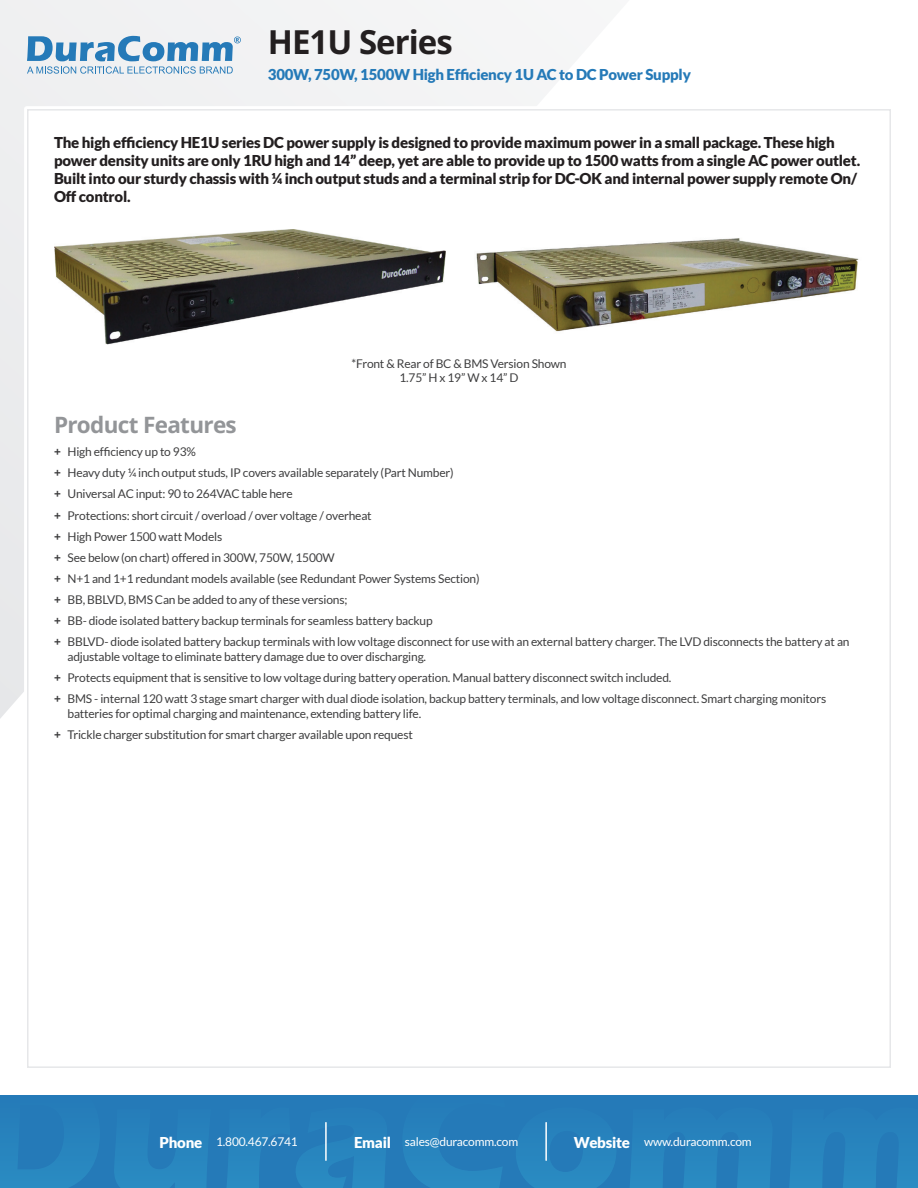
<style>
.page{position:relative;width:918px;height:1188px;background:#fff}
.page>*{position:absolute;margin:0;border:0;box-sizing:border-box;transform-origin:0 0}
.Header_1_-_Dark{font:33px "Open Sans";letter-spacing:-.03em;color:#231f20}
.Header_4_-_Dark{font:22.5px "Open Sans";letter-spacing:-.03em;color:#939598}
.Header_6_-_Dark{font:900 15px/18px "Lato";letter-spacing:-.015em;color:#231f20}
.Header_6_-_Accent_Co{font:900 15px "Lato";letter-spacing:-.015em;color:#257ab8}
.Paragraph_-_Dark_-_8{font:12px/14.4px "Lato";letter-spacing:-.015em;color:#3e3e3f}
.t1{font:12px "Lato";letter-spacing:-.015em;color:#fff}
.s1{font-family:"Open Sans"}
.s2{font-weight:900;font-size:15px}
</style>
<div class="page">
<svg style="left:0;top:0;width:545px;height:719px;fill:#f2f2f3"></svg>
<svg style="left:27px;top:36px;width:214px;height:38px"></svg>
<div style="left:27px;top:109px;width:864px;height:959px;background:#fff;border:2px solid #e6e7e9"></div>
<div style="left:0;top:1095px;width:918px;height:93px;background:#257ab8"></div>
<svg style="left:0;top:1148px;width:98px;height:40px"></svg>
<svg style="left:114px;top:1148px;width:94px;height:40px"></svg>
<svg style="left:227px;top:1148px;width:34px;height:40px"></svg>
<svg style="left:296px;top:1122px;width:90px;height:66px"></svg>
<svg style="left:403px;top:1148px;width:99px;height:40px"></svg>
<svg style="left:516px;top:1122px;width:100px;height:66px"></svg>
<svg style="left:630px;top:1148px;width:141px;height:40px"></svg>
<svg style="left:789px;top:1148px;width:129px;height:40px"></svg>
<hr style="left:325px;top:1123px;width:2px;height:37px;background:#fff">
<hr style="left:545px;top:1123px;width:2px;height:37px;background:#fff">
<img style="left:54px;top:229px;width:392px;height:115px">
<img style="left:476px;top:238px;width:383px;height:94px">
<p class="Header_1_-_Dark" style="left:268px;top:20px;width:186px">HE1U Series</p>
<p class="Header_6_-_Accent_Co" style="left:268px;top:65px;width:425px">300W, 750W, 1500W High Efficiency 1U AC to DC Power Supply</p>
<p class="Header_6_-_Dark" style="left:54px;top:133px;width:808px">The high efficiency HE1U series DC power supply is designed to provide maximum power in a small package. These high power density units are only 1RU high and 14” deep, yet are able to provide up to 1500 watts from a single AC power outlet.<br>Built into our sturdy chassis with ¼ inch output studs and a terminal strip for DC-OK and internal power supply remote On/ Off control.</p>
<p class="Header_4_-_Dark" style="left:54px;top:409px;width:184px">Product Features</p>
<p class="Paragraph_-_Dark_-_8" style="left:351px;top:356px;width:217px;text-align:center">*Front &amp; Rear of BC &amp; BMS Version Shown<br>1.75” H x 19” W x 14” D</p>
<p class="Paragraph_-_Dark_-_8" style="left:54px;top:444px;width:143px"><span class="s1">+</span> High efficiency up to 93%</p>
<p class="Paragraph_-_Dark_-_8" style="left:54px;top:466px;width:401px"><span class="s1">+</span> Heavy duty ¼ inch output studs, IP covers available separately (Part Number)</p>
<p class="Paragraph_-_Dark_-_8" style="left:54px;top:487px;width:240px"><span class="s1">+</span> Universal AC input: 90 to 264VAC table here</p>
<p class="Paragraph_-_Dark_-_8" style="left:54px;top:508px;width:319px"><span class="s1">+</span> Protections: short circuit / overload / over voltage / overheat</p>
<p class="Paragraph_-_Dark_-_8" style="left:54px;top:529px;width:170px"><span class="s1">+</span> High Power 1500 watt Models</p>
<p class="Paragraph_-_Dark_-_8" style="left:54px;top:550px;width:282px"><span class="s1">+</span> See below (on chart) offered in 300W, 750W, 1500W</p>
<p class="Paragraph_-_Dark_-_8" style="left:54px;top:571px;width:427px"><span class="s1">+</span> N+1 and 1+1 redundant models available (see Redundant Power Systems Section)</p>
<p class="Paragraph_-_Dark_-_8" style="left:54px;top:593px;width:295px"><span class="s1">+</span> BB, BBLVD, BMS Can be added to any of these versions;</p>
<p class="Paragraph_-_Dark_-_8" style="left:54px;top:614px;width:380px"><span class="s1">+</span> BB- diode isolated battery backup terminals for seamless battery backup</p>
<p class="Paragraph_-_Dark_-_8" style="left:68px;top:635px;width:784px;text-indent:-14px"><span class="s1">+</span> BBLVD- diode isolated battery backup terminals with low voltage disconnect for use with an external battery charger. The LVD disconnects the battery at an adjustable voltage to eliminate battery damage due to over discharging.</p>
<p class="Paragraph_-_Dark_-_8" style="left:54px;top:670px;width:619px"><span class="s1">+</span> Protects equipment that is sensitive to low voltage during battery operation. Manual battery disconnect switch included.</p>
<p class="Paragraph_-_Dark_-_8" style="left:68px;top:692px;width:760px;text-indent:-14px"><span class="s1">+</span> BMS - internal 120 watt 3 stage smart charger with dual diode isolation, backup battery terminals, and low voltage disconnect. Smart charging monitors batteries for optimal charging and maintenance, extending battery life.</p>
<p class="Paragraph_-_Dark_-_8" style="left:54px;top:727px;width:360px"><span class="s1">+</span> Trickle charger substitution for smart charger available upon request</p>
<p class="t1" style="left:159px;top:1135px;width:140px"><span class="s2">Phone</span> 1.800.467.6741</p>
<p class="t1" style="left:354px;top:1135px;width:166px"><span class="s2">Email</span> sales@duracomm.com</p>
<p class="t1" style="left:574px;top:1135px;width:179px"><span class="s2">Website</span> www.duracomm.com</p>
</div>
